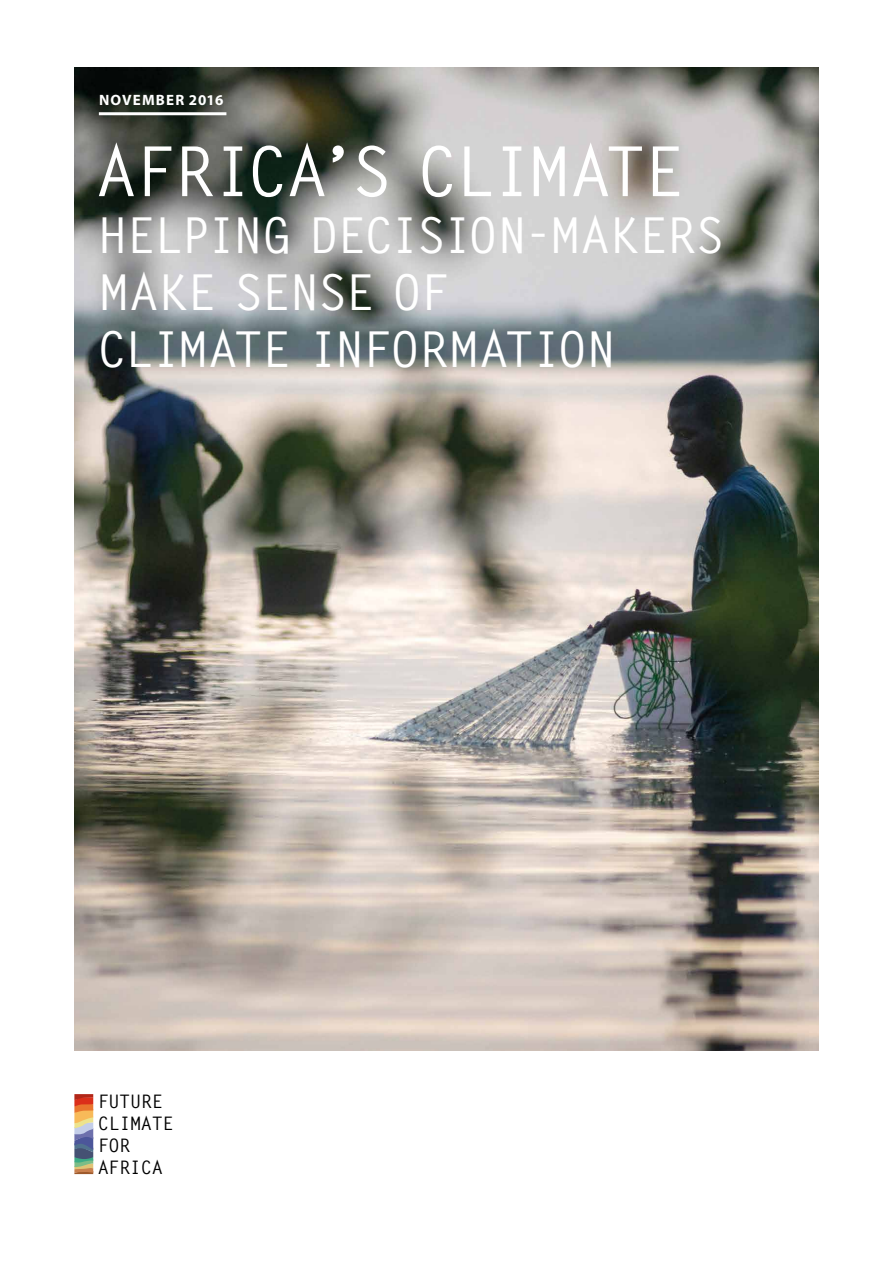
<style>
.page{position:relative;width:893px;height:1263px;background:#fff}
.page>*{position:absolute;margin:0;border:0;box-sizing:border-box;transform-origin:0 0}
.t1{font:700 69px "Letter Gothic Std";letter-spacing:-.04em;color:#fff}
.t2{font:700 49.5px/57px "Letter Gothic Std";letter-spacing:-.035em;color:#fff}
.t3{font:700 18.6px/22px "Letter Gothic Std";letter-spacing:-.02em;color:#000}
.t4{font:700 15px "Myriad Pro";letter-spacing:.075em;color:#fff}
</style>
<div class="page">
<img style="left:74px;top:68px;width:745px;height:983px">
<hr style="left:99px;top:112px;width:127px;height:3px;background:#fff">
<svg style="left:74px;top:1094px;width:19px;height:80px;background:#a58676"></svg>
<p class="t4" style="left:99px;top:90px;width:126px">NOVEMBER 2016</p>
<h1 class="t1" style="left:96px;top:129px;width:591px">AFRICA’S CLIMATE</h1>
<p class="t2" style="left:97px;top:208px;width:629px">HELPING DECISION‑MAKERS<br>MAKE SENSE OF<br>CLIMATE INFORMATION</p>
<p class="t3" style="left:98px;top:1090px;width:77px">FUTURE<br>CLIMATE<br>FOR<br>AFRICA</p>
</div>
